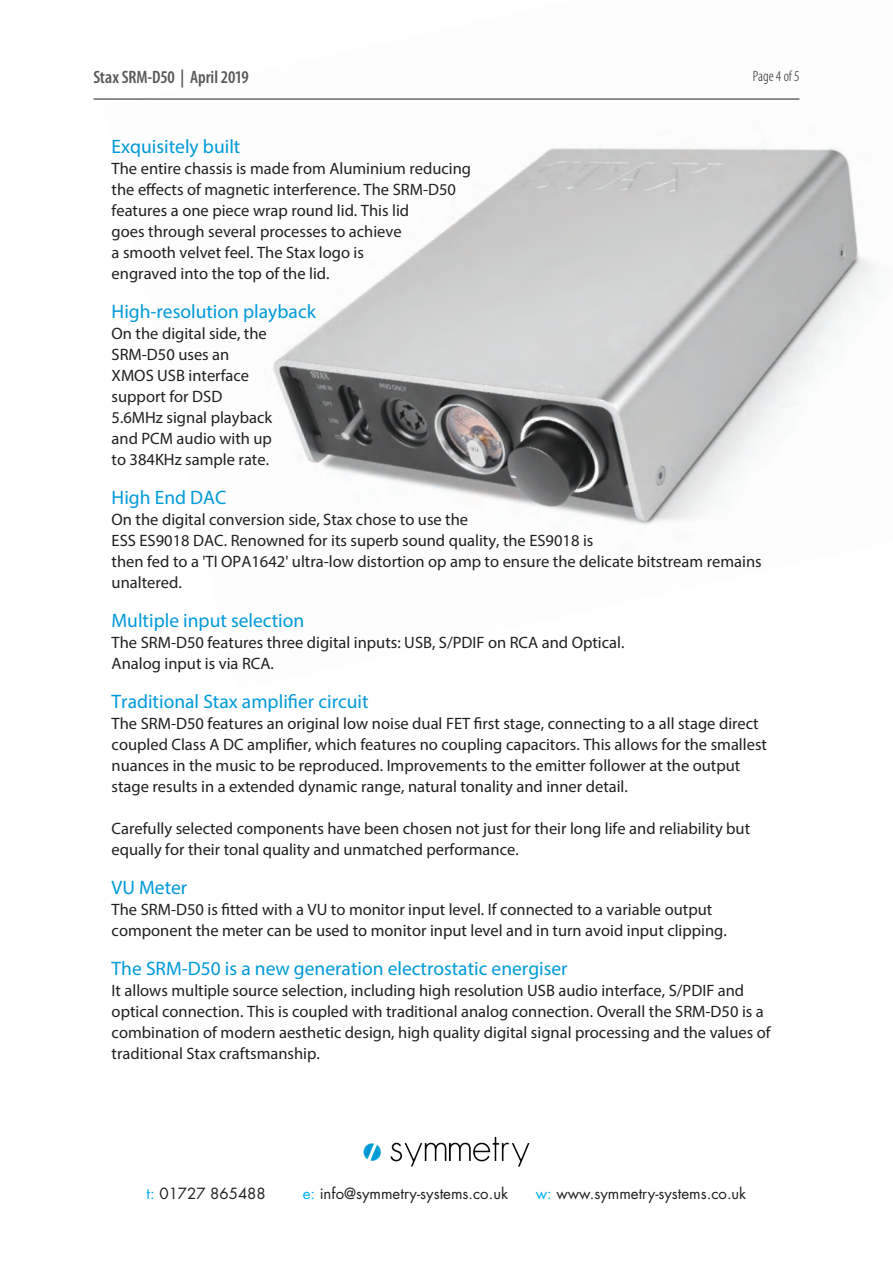
<style>
.page{position:relative;width:893px;height:1263px;background:#fff}
.page>*{position:absolute;margin:0;border:0;box-sizing:border-box;transform-origin:0 0}
.t1{font:19.5px "Myriad Pro";color:#009ad9}
.t2{font:600 condensed 18px "Myriad Pro";letter-spacing:-.01em;color:#57585a}
.t3{font:16.5px/21px "Myriad Pro";color:#231f20}
.t4{font:15px "Futura";color:#231f20}
.t5{font:300 condensed 15px "Myriad Pro";color:#231f20}
.s1{color:#00aeef}
</style>
<div class="page">
<img style="left:103px;top:98px;width:772px;height:427px">
<img style="left:363px;top:1136px;width:167px;height:31px">
<hr style="left:94px;top:99px;width:705px;height:1px;background:#231f20">
<p class="t2" style="left:93px;top:66px;width:157px">Stax SRM-D50 | April 2019</p>
<p class="t5" style="left:753px;top:68px;width:48px">Page 4 of 5</p>
<p class="t1" style="left:112px;top:135px;width:130px">Exquisitely built</p>
<p class="t3" style="left:112px;top:158px;width:361px">The entire chassis is made from Aluminium reducing the effects of magnetic interference. The SRM-D50 features a one piece wrap round lid. This lid<br>goes through several processes to achieve<br>a smooth velvet feel. The Stax logo is<br>engraved into the top of the lid.</p>
<p class="t1" style="left:112px;top:300px;width:206px">High-resolution playback</p>
<p class="t3" style="left:112px;top:323px;width:162px">On the digital side, the<br>SRM-D50 uses an<br>XMOS USB interface support for DSD<br>5.6MHz signal playback and PCM audio with up to 384KHz sample rate.</p>
<p class="t1" style="left:112px;top:486px;width:116px">High End DAC</p>
<p class="t3" style="left:112px;top:509px;width:652px">On the digital conversion side, Stax chose to use the<br>ESS ES9018 DAC. Renowned for its superb sound quality, the ES9018 is<br>then fed to a 'TI OPA1642' ultra-low distortion op amp to ensure the delicate bitstream remains unaltered.</p>
<p class="t1" style="left:112px;top:609px;width:194px">Multiple input selection</p>
<p class="t3" style="left:112px;top:632px;width:514px">The SRM-D50 features three digital inputs: USB, S/PDIF on RCA and Optical.<br>Analog input is via RCA.</p>
<p class="t1" style="left:112px;top:690px;width:258px">Traditional Stax amplifier circuit</p>
<p class="t3" style="left:112px;top:713px;width:657px">The SRM-D50 features an original low noise dual FET first stage, connecting to a all stage direct coupled Class A DC amplifier, which features no coupling capacitors. This allows for the smallest nuances in the music to be reproduced. Improvements to the emitter follower at the output stage results in a extended dynamic range, natural tonality and inner detail.</p>
<p class="t3" style="left:112px;top:818px;width:640px">Carefully selected components have been chosen not just for their long life and reliability but equally for their tonal quality and unmatched performance.</p>
<p class="t1" style="left:112px;top:876px;width:77px">VU Meter</p>
<p class="t3" style="left:112px;top:899px;width:617px">The SRM-D50 is fitted with a VU to monitor input level. If connected to a variable output component the meter can be used to monitor input level and in turn avoid input clipping.</p>
<p class="t1" style="left:112px;top:957px;width:458px">The SRM-D50 is a new generation electrostatic energiser</p>
<p class="t3" style="left:112px;top:980px;width:661px">It allows multiple source selection, including high resolution USB audio interface, S/PDIF and optical connection. This is coupled with traditional analog connection. Overall the SRM-D50 is a combination of modern aesthetic design, high quality digital signal processing and the values of traditional Stax craftsmanship.</p>
<p class="t4" style="left:147px;top:1184px;width:121px"><span class="s1">t:</span> 01727 865488</p>
<p class="t4" style="left:303px;top:1184px;width:207px"><span class="s1">e:</span> info@symmetry-systems.co.uk</p>
<p class="t4" style="left:536px;top:1184px;width:212px"><span class="s1">w:</span> www.symmetry-systems.co.uk</p>
</div>
